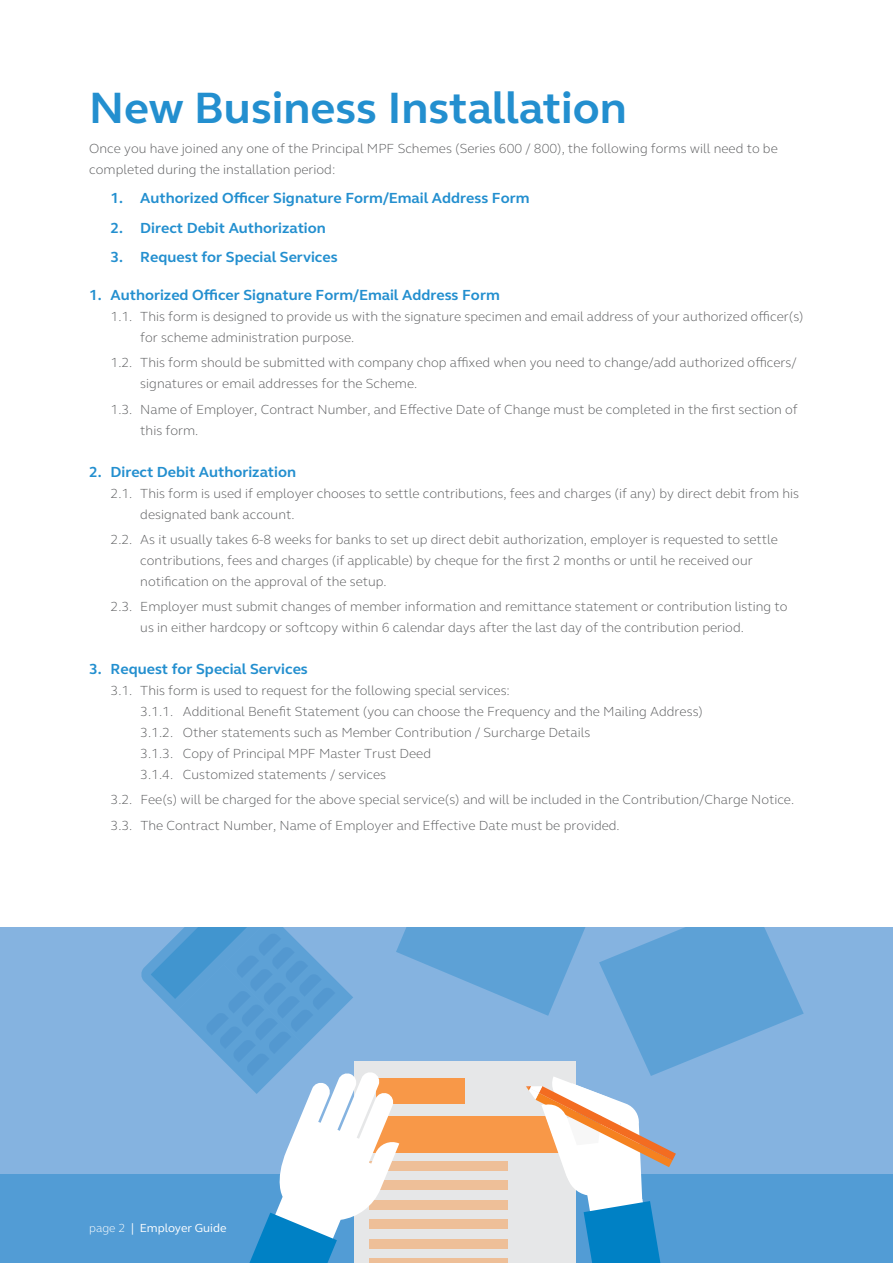
<style>
.page{position:relative;width:893px;height:1263px;background:#fff}
.page>*{position:absolute;margin:0;border:0;box-sizing:border-box;transform-origin:0 0}
.t1{font:700 45px "FS Elliot Pro";color:#238fcf}
.t2{font:700 15px "FS Elliot Pro";color:#238fcf}
.t3{font:300 13.5px/21px "FS Elliot Pro";color:#58595b}
.t4{font:12px "FS Elliot Pro";color:#fff}
.s1{font-weight:300}
</style>
<div class="page">
<div style="left:0;top:928px;width:893px;height:335px;background:#85b3e0"></div>
<div style="left:0;top:1174px;width:893px;height:89px;background:#529cd5"></div>
<svg style="left:141px;top:928px;width:663px;height:335px"></svg>
<h1 class="t1" style="left:89px;top:78px;width:539px">New Business Installation</h1>
<p class="t3" style="left:89px;top:137px;width:690px">Once you have joined any one of the Principal MPF Schemes (Series 600 / 800), the following forms will need to be completed during the installation period:</p>
<p class="t2" style="left:111px;top:188px;width:420px">1. Authorized Officer Signature Form/Email Address Form</p>
<p class="t2" style="left:111px;top:217px;width:217px">2. Direct Debit Authorization</p>
<p class="t2" style="left:111px;top:247px;width:229px">3. Request for Special Services</p>
<p class="t2" style="left:89px;top:285px;width:412px">1. Authorized Officer Signature Form/Email Address Form</p>
<p class="t3" style="left:140px;top:306px;width:665px;text-indent:-30px">1.1. This form is designed to provide us with the signature specimen and email address of your authorized officer(s) for scheme administration purpose.</p>
<p class="t3" style="left:140px;top:352px;width:658px;text-indent:-30px">1.2. This form should be submitted with company chop affixed when you need to change/add authorized officers/ signatures or email addresses for the Scheme.</p>
<p class="t3" style="left:140px;top:398px;width:659px;text-indent:-30px">1.3. Name of Employer, Contract Number, and Effective Date of Change must be completed in the first section of this form.</p>
<p class="t2" style="left:89px;top:461px;width:208px">2. Direct Debit Authorization</p>
<p class="t3" style="left:140px;top:482px;width:660px;text-indent:-30px">2.1. This form is used if employer chooses to settle contributions, fees and charges (if any) by direct debit from his designated bank account.</p>
<p class="t3" style="left:140px;top:528px;width:639px;text-indent:-30px">2.2. As it usually takes 6-8 weeks for banks to set up direct debit authorization, employer is requested to settle contributions, fees and charges (if applicable) by cheque for the first 2 months or until he received our notification on the approval of the setup.</p>
<p class="t3" style="left:140px;top:596px;width:649px;text-indent:-30px">2.3. Employer must submit changes of member information and remittance statement or contribution listing to us in either hardcopy or softcopy within 6 calendar days after the last day of the contribution period.</p>
<p class="t2" style="left:89px;top:659px;width:220px">3. Request for Special Services</p>
<p class="t3" style="left:140px;top:680px;width:564px;text-indent:-30px">3.1. This form is used to request for the following special services:<br>3.1.1. Additional Benefit Statement (you can choose the Frequency and the Mailing Address)<br>3.1.2. Other statements such as Member Contribution / Surcharge Details<br>3.1.3. Copy of Principal MPF Master Trust Deed<br>3.1.4. Customized statements / services</p>
<p class="t3" style="left:111px;top:787px;width:685px;line-height:25.2px">3.2. Fee(s) will be charged for the above special service(s) and will be included in the Contribution/Charge Notice.<br>3.3. The Contract Number, Name of Employer and Effective Date must be provided.</p>
<p class="t4" style="left:89px;top:1220px;width:139px"><span class="s1">page 2</span> | Employer Guide</p>
</div>
